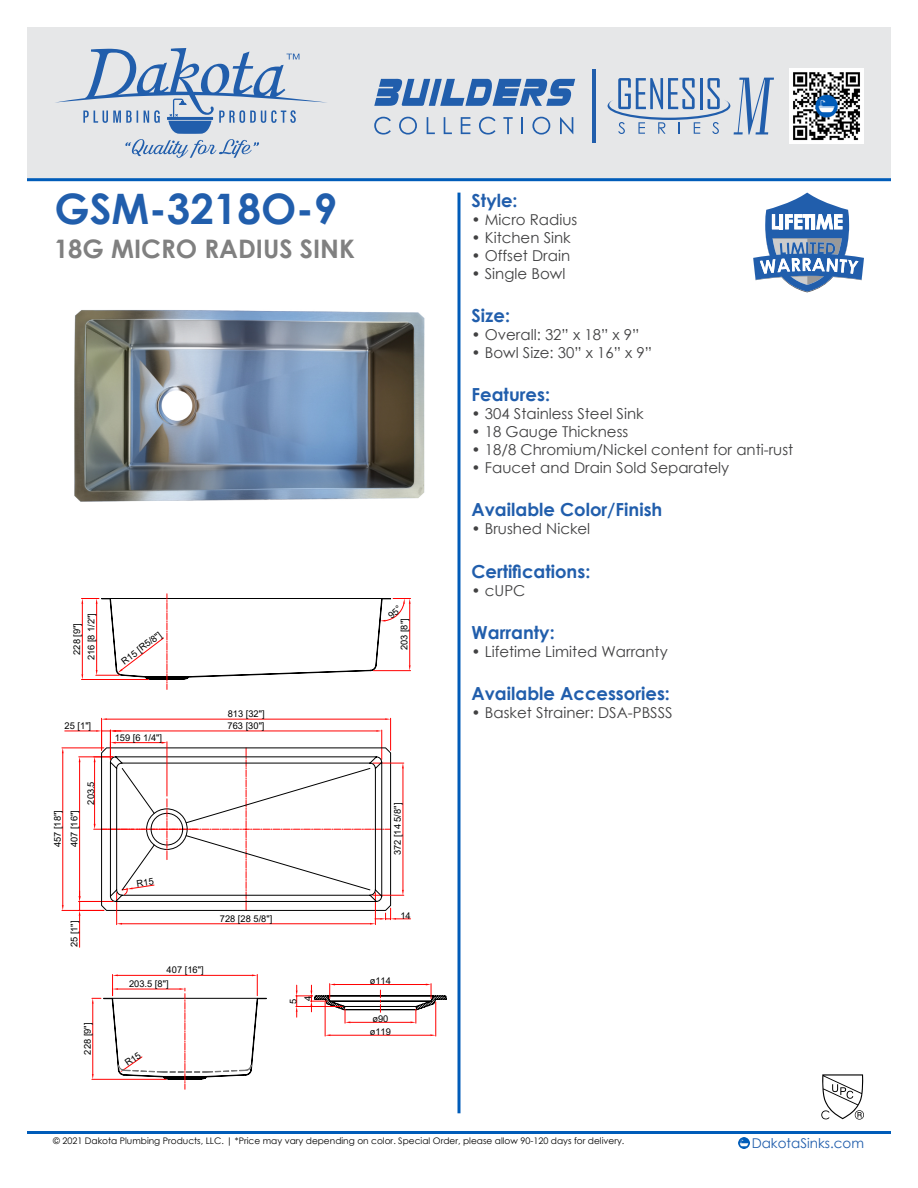
<style>
.page{position:relative;width:918px;height:1188px;background:#fff}
.page>*{position:absolute;margin:0;border:0;box-sizing:border-box;transform-origin:0 0}
.t1{font:700 42px "Century Gothic";color:#215eac}
.t2{font:700 25.5px "Century Gothic";color:#808080}
.t3{font:700 18px "Century Gothic";color:#215eac}
.t4{font:15px "Century Gothic";color:#414142}
.t5{font:13.5px "Century Gothic";color:#215eac}
.t6{font:9.3px/13px "Arial";color:#000}
.t7{font:9px "Century Gothic";color:#000}
</style>
<div class="page">
<div style="left:27px;top:27px;width:864px;height:151px;background:#e6e7e8"></div>
<hr style="left:27px;top:178px;width:864px;height:3px;background:#005cb9">
<hr style="left:27px;top:1131px;width:864px;height:3px;background:#005cb9">
<svg style="left:739px;top:1138px;width:10px;height:10px"></svg>
<svg style="left:55px;top:48px;width:272px;height:110px"></svg>
<img style="left:74px;top:310px;width:351px;height:192px">
<svg style="left:821px;top:1074px;width:43px;height:46px"></svg>
<svg style="left:753px;top:193px;width:111px;height:99px"></svg>
<img style="left:790px;top:69px;width:74px;height:74px">
<hr style="left:457px;top:193px;width:3px;height:920px;background:#005cb9">
<hr style="left:592px;top:69px;width:4px;height:74px;background:#215eac">
<svg style="left:374px;top:79px;width:201px;height:27px"></svg>
<svg style="left:374px;top:117px;width:17px;height:18px"></svg>
<svg style="left:399px;top:117px;width:18px;height:18px"></svg>
<svg style="left:427px;top:117px;width:8px;height:17px"></svg>
<svg style="left:444px;top:117px;width:8px;height:17px"></svg>
<svg style="left:461px;top:117px;width:9px;height:17px"></svg>
<svg style="left:479px;top:117px;width:17px;height:18px"></svg>
<svg style="left:503px;top:117px;width:10px;height:17px"></svg>
<svg style="left:521px;top:117px;width:2px;height:17px"></svg>
<svg style="left:532px;top:117px;width:18px;height:18px"></svg>
<svg style="left:560px;top:117px;width:13px;height:17px"></svg>
<svg style="left:608px;top:78px;width:166px;height:56px"></svg>
<svg style="left:295px;top:983px;width:152px;height:28px"></svg>
<hr style="left:335px;top:984px;width:91px;height:1px;background:#f00">
<svg style="left:426px;top:984px;width:6px;height:15px"></svg>
<hr style="left:350px;top:1022px;width:61px;height:1px;background:#f00">
<svg style="left:345px;top:1009px;width:5px;height:14px"></svg>
<svg style="left:411px;top:1009px;width:6px;height:14px"></svg>
<hr style="left:325px;top:1002px;width:1px;height:34px;background:#f00">
<hr style="left:435px;top:1002px;width:1px;height:34px;background:#f00">
<hr style="left:330px;top:1035px;width:100px;height:1px;background:#f00">
<hr style="left:296px;top:1006px;width:46px;height:1px;background:#f00">
<svg style="left:296px;top:984px;width:39px;height:33px"></svg>
<svg style="left:380px;top:990px;width:1px;height:22px"></svg>
<hr style="left:62px;top:748px;width:42px;height:1px;background:#f00">
<hr style="left:62px;top:910px;width:42px;height:1px;background:#f00">
<hr style="left:63px;top:753px;width:1px;height:152px;background:#f00">
<hr style="left:79px;top:916px;width:1px;height:31px;background:#f00">
<hr style="left:65px;top:731px;width:31px;height:1px;background:#f00">
<svg style="left:79px;top:594px;width:332px;height:331px"></svg>
<svg style="left:92px;top:974px;width:175px;height:115px"></svg>
<h1 class="t1" style="left:54px;top:177px;width:285px">GSM-3218O-9</h1>
<h2 class="t2" style="left:54px;top:230px;width:302px">18G MICRO RADIUS SINK</h2>
<p class="t6" style="left:85px;top:660px;width:49px;rotate:-90deg">216 [8 1/2"]</p>
<p class="t6" style="left:398px;top:650px;width:33px;rotate:-90deg">203 [8"]</p>
<p class="t6" style="left:70px;top:655px;width:33px;rotate:-90deg">228 [9"]</p>
<p class="t6" style="left:119px;top:657px;width:49px;rotate:-37deg">R15 [R5/8"]</p>
<p class="t6" style="left:65px;top:719px;width:28px">25 [1"]</p>
<p class="t6" style="left:49px;top:847px;width:38px;line-height:16.8px;rotate:-90deg">457 [18"]<br>407 [16"]</p>
<p class="t6" style="left:84px;top:805px;width:25px;rotate:-90deg">203.5</p>
<p class="t6" style="left:115px;top:731px;width:49px">159 [6 1/4"]</p>
<p class="t6" style="left:228px;top:707px;width:38px">813 [32"]</p>
<p class="t6" style="left:228px;top:719px;width:38px">763 [30"]</p>
<p class="t6" style="left:68px;top:947px;width:28px;rotate:-90deg">25 [1"]</p>
<p class="t6" style="left:81px;top:1055px;width:33px;rotate:-90deg">228 [9"]</p>
<p class="t6" style="left:167px;top:963px;width:38px">407 [16"]</p>
<p class="t6" style="left:129px;top:977px;width:41px">203.5 [8"]</p>
<p class="t6" style="left:220px;top:912px;width:54px">728 [28 5/8"]</p>
<p class="t6" style="left:286px;top:1004px;width:10px;line-height:14.9px;text-align:center;rotate:-90deg">5<br>4</p>
<p class="t6" style="left:391px;top:855px;width:54px;rotate:-90deg">372 [14 5/8"]</p>
<p class="t6" style="left:400px;top:909px;width:12px">14</p>
<p class="t6" style="left:370px;top:974px;width:23px">ø114</p>
<p class="t6" style="left:370px;top:1012px;width:23px">ø90 ø119</p>
<p class="t3" style="left:472px;top:187px;width:48px">Style:</p>
<p class="t4" style="left:472px;top:209px;width:107px">• Micro Radius</p>
<p class="t4" style="left:472px;top:227px;width:101px">• Kitchen Sink</p>
<p class="t4" style="left:472px;top:245px;width:100px">• Offset Drain</p>
<p class="t4" style="left:472px;top:263px;width:95px">• Single Bowl</p>
<p class="t3" style="left:472px;top:302px;width:40px">Size:</p>
<p class="t4" style="left:472px;top:324px;width:169px">• Overall: 32” x 18” x 9”</p>
<p class="t4" style="left:472px;top:342px;width:182px">• Bowl Size: 30” x 16” x 9”</p>
<p class="t3" style="left:472px;top:381px;width:80px">Features:</p>
<p class="t4" style="left:472px;top:403px;width:174px">• 304 Stainless Steel Sink</p>
<p class="t4" style="left:472px;top:421px;width:158px">• 18 Gauge Thickness</p>
<p class="t4" style="left:472px;top:439px;width:323px">• 18/8 Chromium/Nickel content for anti-rust</p>
<p class="t4" style="left:472px;top:457px;width:259px">• Faucet and Drain Sold Separately</p>
<p class="t3" style="left:472px;top:496px;width:192px">Available Color/Finish</p>
<p class="t4" style="left:472px;top:519px;width:120px">• Brushed Nickel</p>
<p class="t3" style="left:472px;top:557px;width:120px">Certifications:</p>
<p class="t4" style="left:472px;top:580px;width:55px">• cUPC</p>
<p class="t3" style="left:472px;top:619px;width:85px">Warranty:</p>
<p class="t4" style="left:472px;top:641px;width:198px">• Lifetime Limited Warranty</p>
<p class="t3" style="left:472px;top:680px;width:200px">Available Accessories:</p>
<p class="t4" style="left:472px;top:702px;width:203px">• Basket Strainer: DSA-PBSSS</p>
<p class="t7" style="left:53px;top:1135px;width:573px">© 2021 Dakota Plumbing Products, LLC. | *Price may vary depending on color. Special Order, please allow 90-120 days for delivery.</p>
<p class="t5" style="left:752px;top:1133px;width:114px">DakotaSinks.com</p>
</div>
